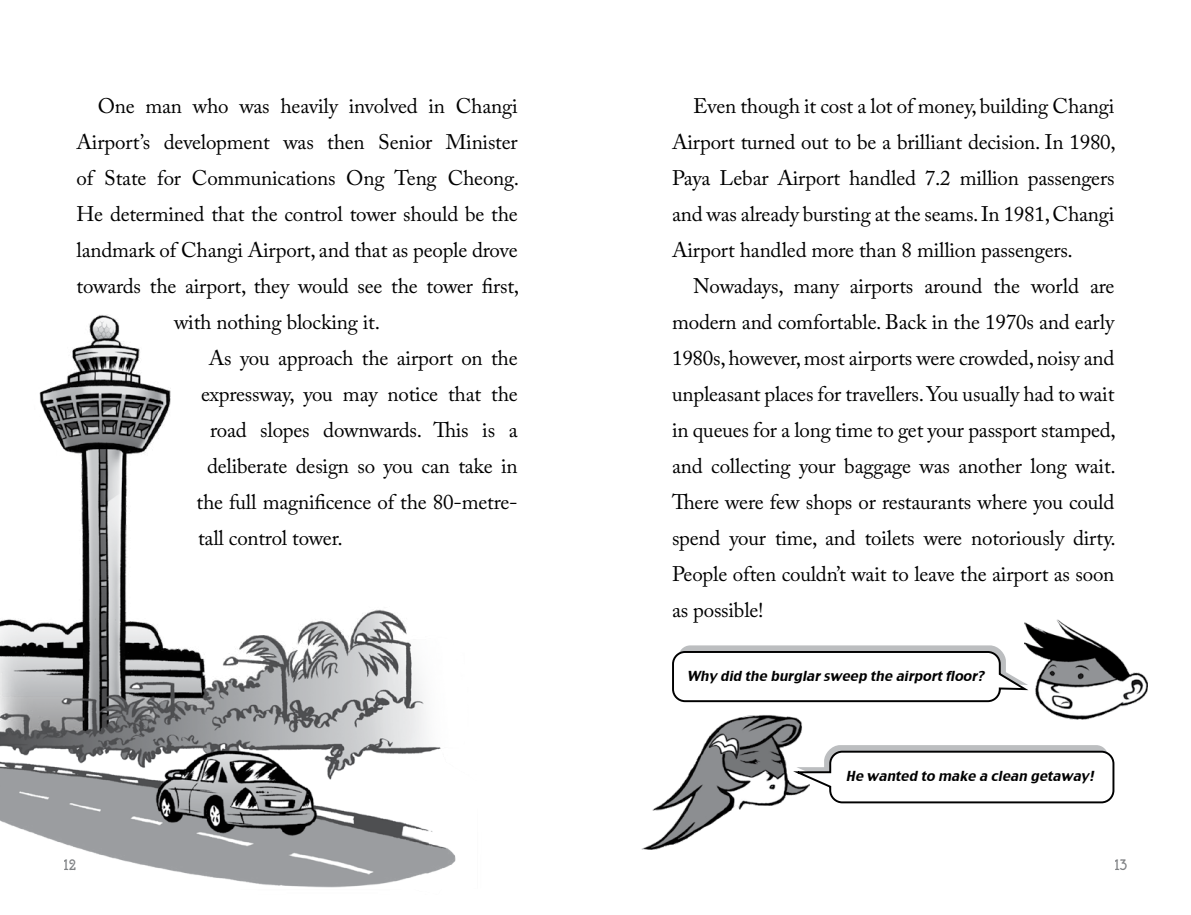
<style>
.page{position:relative;width:1191px;height:915px;background:#fff}
.page>*{position:absolute;margin:0;border:0;box-sizing:border-box;transform-origin:0 0}
.t1{font:21px/36px "Adobe Caslon Pro";letter-spacing:-.01em;color:#000;text-align:justify}
.t2{font:300 15px "Berliner Grotesk";color:#808285}
.t3{font:italic 13.5px "Charcoal CY";color:#000}
</style>
<div class="page">
<img style="left:0;top:315px;width:456px;height:573px">
<svg style="left:672px;top:645px;width:352px;height:58px"></svg>
<img style="left:1024px;top:619px;width:123px;height:100px">
<img style="left:642px;top:715px;width:160px;height:134px">
<svg style="left:788px;top:744px;width:327px;height:60px"></svg>
<p class="t1" style="left:98px;top:87px;width:421px">One man who was heavily involved in Changi</p>
<p class="t1" style="left:77px;top:123px;width:442px">Airport’s development was then Senior Minister</p>
<p class="t1" style="left:77px;top:159px;width:444px">of State for Communications Ong Teng Cheong.</p>
<p class="t1" style="left:77px;top:195px;width:442px">He determined that the control tower should be the</p>
<p class="t1" style="left:77px;top:231px;width:442px">landmark of Changi Airport, and that as people drove</p>
<p class="t1" style="left:77px;top:267px;width:444px">towards the airport, they would see the tower first,</p>
<p class="t1" style="left:174px;top:303px;width:207px">with nothing blocking it.</p>
<p class="t1" style="left:209px;top:339px;width:310px">As you approach the airport on the</p>
<p class="t1" style="left:201px;top:375px;width:318px">expressway, you may notice that the</p>
<p class="t1" style="left:210px;top:411px;width:309px">road slopes downwards. This is a</p>
<p class="t1" style="left:207px;top:447px;width:312px">deliberate design so you can take in</p>
<p class="t1" style="left:197px;top:483px;width:322px">the full magnificence of the 80-metre-</p>
<p class="t1" style="left:198px;top:519px;width:146px">tall control tower.</p>
<p class="t1" style="left:672px;top:87px;width:445px;text-indent:21px">Even though it cost a lot of money, building Changi Airport turned out to be a brilliant decision. In 1980, Paya Lebar Airport handled 7.2 million passengers and was already bursting at the seams. In 1981, Changi Airport handled more than 8 million passengers.</p>
<p class="t1" style="left:672px;top:267px;width:445px;text-indent:21px">Nowadays, many airports around the world are modern and comfortable. Back in the 1970s and early 1980s, however, most airports were crowded, noisy and unpleasant places for travellers. You usually had to wait in queues for a long time to get your passport stamped, and collecting your baggage was another long wait.<br>There were few shops or restaurants where you could spend your time, and toilets were notoriously dirty.<br>People often couldn’t wait to leave the airport as soon as possible!</p>
<p class="t3" style="left:687px;top:667px;width:301px">Why did the burglar sweep the airportfloor?</p>
<p class="t3" style="left:846px;top:767px;width:252px">He wanted to make a clean getaway!</p>
<p class="t2" style="left:64px;top:856px;width:14px">12</p>
<p class="t2" style="left:1114px;top:856px;width:14px">13</p>
</div>
